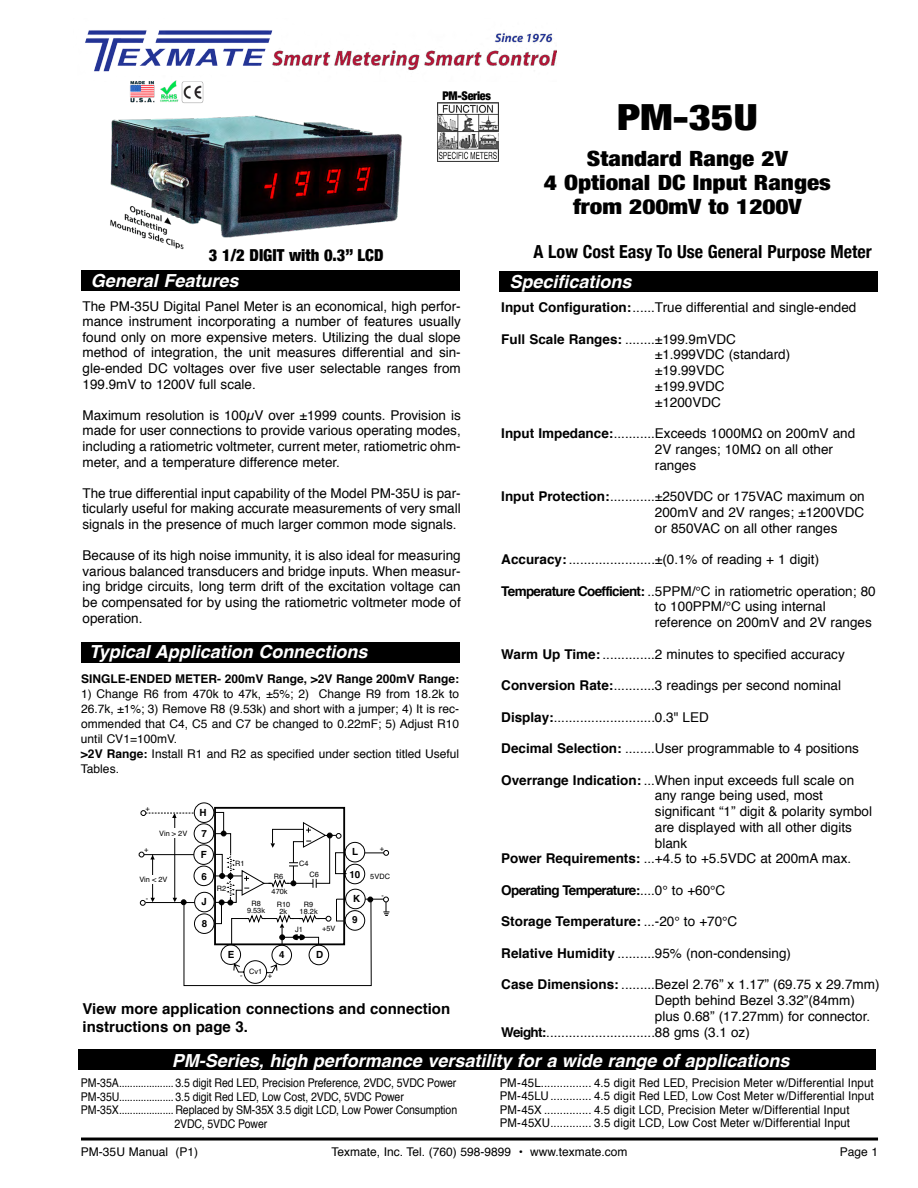
<style>
.page{position:relative;width:918px;height:1188px;background:#fff}
.page>*{position:absolute;margin:0;border:0;box-sizing:border-box;transform-origin:0 0}
.t1{font:900 condensed 36px "Helvetica Neue";color:#000;scale:1.2 1}
.t2{font:900 condensed 21px/24px "Helvetica Neue";color:#000;text-align:center;scale:1.2 1}
.t3{font:italic 700 18px "Helvetica";color:#fff}
.t4{font:700 condensed 18px "Helvetica Neue";color:#000}
.t5{font:900 condensed 16.5px "Helvetica Neue";color:#000}
.t6{font:700 15px/18px "Helvetica";color:#000}
.t7{font:13.5px/15.6px "Helvetica";color:#000;text-align:justify}
.t8{font:700 13.5px "Helvetica";letter-spacing:-.05em;color:#000}
.t9{font:700 13.5px "Helvetica";color:#000}
.t10{font:12px/15px "Helvetica";color:#000}
.t11{font:12px/13.5px "Helvetica";color:#000;scale:.95 1}
.t12{font:12px "Helvetica";color:#000;scale:.88 1}
.t13{font:700 12px "Helvetica";color:#000}
.t14{font:900 condensed 12px "Helvetica Neue";letter-spacing:-.025em;color:#000}
.t15{font:700 9.9px "Helvetica";color:#000}
.t16{font:7.35px/7.4px "Helvetica";color:#000;text-align:center}
.s1{font-weight:700}
.s2{font-weight:400}
</style>
<div class="page">
<hr style="left:81px;top:1138px;width:797px;height:3px;background:#000">
<div style="left:81px;top:270px;width:378px;height:21px;background:#000"></div>
<div style="left:500px;top:272px;width:378px;height:20px;background:#000"></div>
<img style="left:110px;top:82px;width:292px;height:168px">
<img style="left:438px;top:102px;width:60px;height:59px">
<div style="left:214px;top:807px;width:131px;height:138px;border:2px solid #000"></div>
<svg style="left:194px;top:803px;width:20px;height:19px"></svg>
<div style="left:194px;top:803px;width:20px;height:20px;border:1px solid #000;border-radius:50%"></div>
<svg style="left:139px;top:810px;width:250px;height:176px"></svg>
<div style="left:346px;top:889px;width:19px;height:20px;background:#fff;border-radius:50%"></div>
<div style="left:345px;top:889px;width:20px;height:20px;border:1px solid #000;border-radius:50%"></div>
<div style="left:154px;top:828px;width:38px;height:10px;background:#fff"></div>
<div style="left:138px;top:875px;width:32px;height:8px;background:#fff"></div>
<div style="left:81px;top:643px;width:378px;height:20px;background:#000"></div>
<img style="left:85px;top:30px;width:471px;height:52px">
<div style="left:78px;top:1049px;width:797px;height:21px;background:#000"></div>
<p class="t5" style="left:209px;top:241px;width:176px">3 1/2 DIGIT with 0.3” LCD</p>
<p class="t14" style="left:442px;top:86px;width:50px">PM-Series</p>
<h1 class="t1" style="left:617px;top:88px;width:119px">PM-35U</h1>
<h2 class="t2" style="left:544px;top:146px;width:241px">Standard Range 2V<br>4 Optional DC Input Ranges from 200mV to 1200V</h2>
<h3 class="t4" style="left:533px;top:236px;width:340px">A Low Cost Easy To Use General Purpose Meter</h3>
<h3 class="t3" style="left:91px;top:266px;width:149px">General Features</h3>
<h3 class="t3" style="left:510px;top:267px;width:124px">Specifications</h3>
<p class="t7" style="left:501px;top:300px;width:357px"><span class="s1">Input Configuration:</span>......True differential and single-ended</p>
<p class="t7" style="left:655px;top:331px;width:137px;text-align:left;text-indent:-154px"><span class="s1">Full Scale Ranges:</span> ........±199.9mVDC ±1.999VDC (standard) ±19.99VDC ±199.9VDC ±1200VDC</p>
<p class="t7" style="left:655px;top:426px;width:202px;text-align:left;text-indent:-154px"><span class="s1">Input Impedance:</span>...........Exceeds 1000MΩ on 200mV and<br>2V ranges; 10MΩ on all other ranges</p>
<p class="t7" style="left:655px;top:489px;width:211px;text-indent:-154px"><span class="s1">Input Protection:</span>............±250VDC or 175VAC maximum on 200mV and 2V ranges; ±1200VDC or 850VAC on all other ranges</p>
<p class="t7" style="left:501px;top:552px;width:319px"><span class="s1">Accuracy:</span> .......................±(0.1% of reading + 1 digit)</p>
<p class="t7" style="left:655px;top:583px;width:222px;text-align:left;text-indent:-154px"><span class="s1">Temperature Coefficient:</span> ..5PPM/°C in ratiometric operation; 80 to 100PPM/°C using internal reference on 200mV and 2V ranges</p>
<p class="t7" style="left:501px;top:646px;width:345px"><span class="s1">Warm Up Time:</span> ..............2 minutes to specified accuracy</p>
<p class="t7" style="left:501px;top:678px;width:341px"><span class="s1">Conversion Rate:</span>...........3 readings per second nominal</p>
<p class="t7" style="left:501px;top:709px;width:209px"><span class="s1">Display:</span>...........................0.3" LED</p>
<p class="t7" style="left:501px;top:741px;width:359px"><span class="s1">Decimal Selection:</span> ........User programmable to 4 positions</p>
<p class="t7" style="left:501px;top:772px;width:354px"><span class="s1">Overrange Indication:</span> ...When input exceeds full scale on</p>
<p class="t7" style="left:655px;top:788px;width:170px">any range being used, most</p>
<p class="t7" style="left:655px;top:804px;width:219px">significant “1” digit &amp; polarity symbol</p>
<p class="t7" style="left:655px;top:820px;width:198px">are displayed with all other digits</p>
<p class="t7" style="left:655px;top:835px;width:34px">blank</p>
<p class="t7" style="left:501px;top:851px;width:351px"><span class="s1">Power Requirements:</span> ...+4.5 to +5.5VDC at 200mA max.</p>
<p class="t8" style="left:501px;top:879px;width:226px">Operating Temperature:<span class="s2">....0° to +60°C</span></p>
<p class="t9" style="left:501px;top:911px;width:238px">Storage Temperature: <span class="s2">...-20° to +70°C</span></p>
<p class="t7" style="left:501px;top:946px;width:291px"><span class="s1">Relative Humidity</span> ..........95% (non-condensing)</p>
<p class="t7" style="left:501px;top:977px;width:380px"><span class="s1">Case Dimensions:</span> .........Bezel 2.76” x 1.17” (69.75 x 29.7mm)</p>
<p class="t7" style="left:655px;top:993px;width:201px">Depth behind Bezel 3.32”(84mm)</p>
<p class="t7" style="left:655px;top:1009px;width:217px">plus 0.68” (17.27mm) for connector.</p>
<p class="t7" style="left:501px;top:1024px;width:250px"><span class="s1">Weight:</span>.............................88 gms (3.1 oz)</p>
<p class="t7" style="left:82px;top:298px;width:380px">The PM-35U Digital Panel Meter is an economical, high perfor&shy;mance instrument incorporating a number of features usually found only on more expensive meters. Utilizing the dual slope method of integration, the unit measures differential and sin&shy;gle-ended DC voltages over five user selectable ranges from 199.9mV to 1200V full scale.</p>
<p class="t7" style="left:82px;top:408px;width:380px">Maximum resolution is 100µV over ±1999 counts. Provision is made for user connections to provide various operating modes, including a ratiometric voltmeter, current meter, ratiometric ohm&shy;meter, and a temperature difference meter.</p>
<p class="t7" style="left:82px;top:486px;width:380px">The true differential input capability of the Model PM-35U is par&shy;ticularly useful for making accurate measurements of very small signals in the presence of much larger common mode signals.</p>
<p class="t7" style="left:82px;top:548px;width:380px">Because of its high noise immunity, it is also ideal for measuring various balanced transducers and bridge inputs. When measur&shy;ing bridge circuits, long term drift of the excitation voltage can be compensated for by using the ratiometric voltmeter mode of operation.</p>
<h3 class="t3" style="left:89px;top:636px;width:280px">Typical Application Connections</h3>
<p class="t13" style="left:81px;top:669px;width:380px">SINGLE-ENDED METER- 200mV Range, &gt;2V Range 200mV Range:</p>
<p class="t10" style="left:81px;top:686px;width:380px">1) Change R6 from 470k to 47k, ±5%; 2) Change R9 from 18.2k to 26.7k, ±1%; 3) Remove R8 (9.53k) and short with a jumper; 4) It is rec&shy;ommended that C4, C5 and C7 be changed to 0.22mF; 5) Adjust R10 until CV1=100mV.<br><span class="s1">&gt;2V Range:</span> Install R1 and R2 as specified under section titled Useful Tables.</p>
<p class="t16" style="left:145px;top:805px;width:6px">+</p>
<p class="t15" style="left:199px;top:804px;width:9px">H</p>
<p class="t15" style="left:201px;top:825px;width:7px">7</p>
<p class="t16" style="left:159px;top:830px;width:30px">Vin &gt; 2V</p>
<p class="t16" style="left:380px;top:845px;width:6px">+</p>
<p class="t15" style="left:352px;top:843px;width:8px">L</p>
<p class="t16" style="left:144px;top:846px;width:6px">+</p>
<p class="t15" style="left:201px;top:846px;width:8px">F</p>
<p class="t16" style="left:235px;top:860px;width:11px">R1</p>
<p class="t16" style="left:299px;top:860px;width:11px">C4</p>
<p class="t15" style="left:202px;top:869px;width:7px">6</p>
<p class="t15" style="left:349px;top:867px;width:12px">10</p>
<p class="t15" style="left:202px;top:893px;width:7px">J</p>
<p class="t16" style="left:274px;top:873px;width:11px">R6</p>
<p class="t16" style="left:310px;top:871px;width:11px">C6</p>
<p class="t16" style="left:272px;top:888px;width:17px">470k</p>
<p class="t16" style="left:370px;top:873px;width:21px">5VDC</p>
<p class="t16" style="left:381px;top:892px;width:4px">-</p>
<p class="t16" style="left:139px;top:876px;width:30px">Vin &lt; 2V</p>
<p class="t16" style="left:217px;top:885px;width:11px">R2</p>
<p class="t15" style="left:353px;top:890px;width:9px">K</p>
<p class="t16" style="left:146px;top:895px;width:4px">-</p>
<p class="t16" style="left:247px;top:900px;width:20px">R8<br>9.53k</p>
<p class="t16" style="left:277px;top:901px;width:15px">R10<br>2k</p>
<p class="t16" style="left:300px;top:901px;width:20px">R9<br>18.2k</p>
<p class="t15" style="left:352px;top:912px;width:7px">9</p>
<p class="t15" style="left:202px;top:915px;width:7px">8</p>
<p class="t16" style="left:322px;top:925px;width:15px">+5V</p>
<p class="t16" style="left:295px;top:926px;width:9px">J1</p>
<p class="t15" style="left:316px;top:946px;width:9px">D</p>
<p class="t15" style="left:228px;top:946px;width:8px">E</p>
<p class="t15" style="left:279px;top:947px;width:7px">4</p>
<p class="t16" style="left:249px;top:968px;width:15px">Cv1</p>
<p class="t16" style="left:240px;top:972px;width:4px">-</p>
<p class="t16" style="left:268px;top:972px;width:6px">+</p>
<p class="t6" style="left:82px;top:1000px;width:369px">View more application connections and connection instructions on page 3.</p>
<h3 class="t3" style="left:172px;top:1046px;width:619px">PM-Series, high performance versatility for a wide range of applications</h3>
<p class="t12" style="left:81px;top:1074px;width:428px">PM-35A.................... 3.5 digit Red LED, Precision Preference, 2VDC, 5VDC Power</p>
<p class="t12" style="left:81px;top:1087px;width:368px">PM-35U.................... 3.5 digit Red LED, Low Cost, 2VDC, 5VDC Power</p>
<p class="t12" style="left:81px;top:1101px;width:429px">PM-35X.................... Replaced by SM-35X 3.5 digit LCD, Low Power Consumption</p>
<p class="t12" style="left:175px;top:1114px;width:107px">2VDC, 5VDC Power</p>
<p class="t11" style="left:500px;top:1076px;width:396px">PM-45L................ 4.5 digit Red LED, Precision Meter w/Differential Input PM-45LU............. 4.5 digit Red LED, Low Cost Meter w/Differential Input PM-45X ............... 4.5 digit LCD, Precision Meter w/Differential Input PM-45XU............. 3.5 digit LCD, Low Cost Meter w/Differential Input</p>
<p class="t10" style="left:81px;top:1144px;width:119px">PM-35U Manual (P1)</p>
<p class="t10" style="left:331px;top:1144px;width:298px">Texmate, Inc. Tel. (760) 598-9899 • www.texmate.com</p>
<p class="t10" style="left:840px;top:1144px;width:40px">Page 1</p>
</div>
